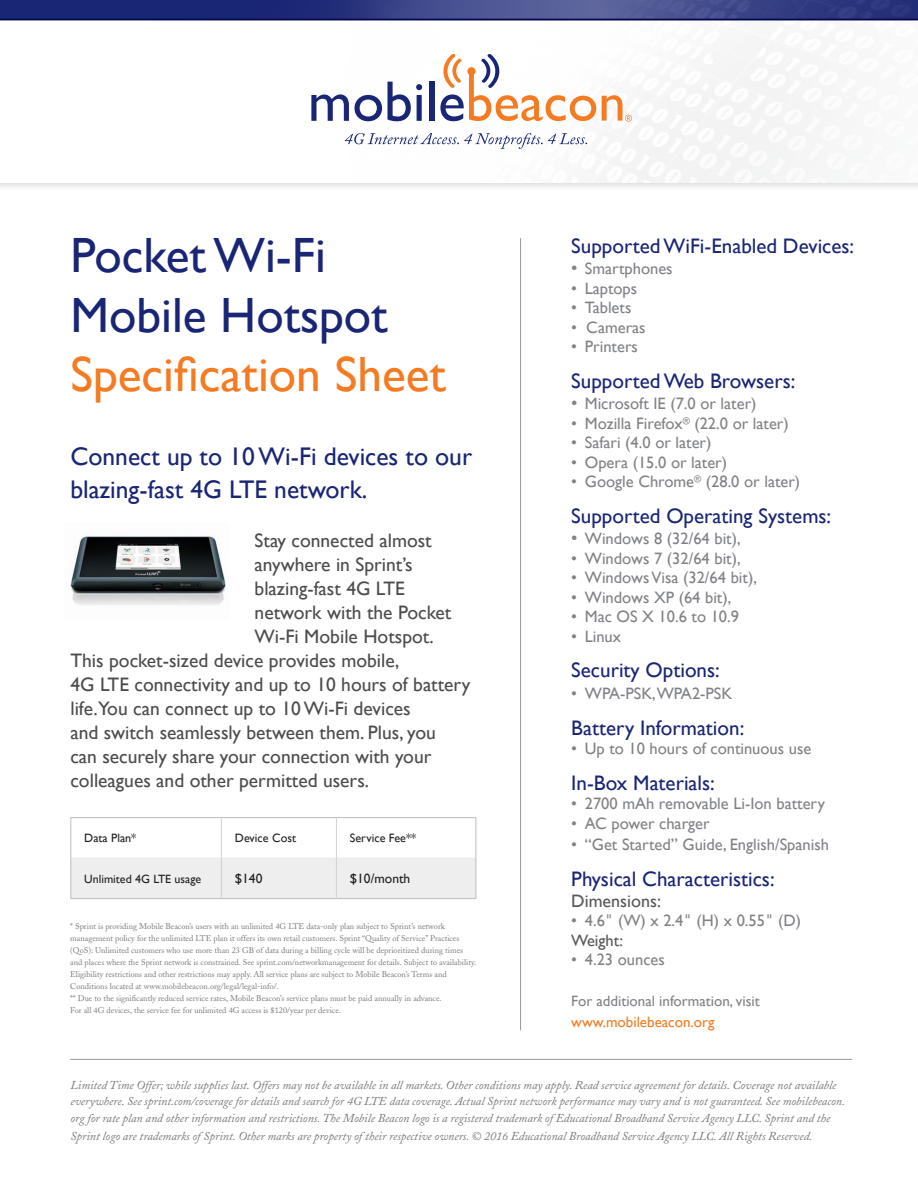
<style>
.page{position:relative;width:918px;height:1188px;background:#fff}
.page>*{position:absolute;margin:0;border:0;box-sizing:border-box;transform-origin:0 0}
.t1{font:49.5px/59.4px "Gill Sans";color:#192575}
.t2{font:25.5px/33px "Gill Sans";color:#192575}
.t3{font:21px "Gill Sans";color:#192575}
.t4{font:19.5px "Gill Sans";color:#4b4c4d}
.t5{font:18px "Gill Sans";color:#57585a}
.t6{font:16.5px "Gill Sans";color:#808285}
.t7{font:16.5px "Gill Sans";color:#57585a}
.t8{font:15px/21px "Gill Sans";color:#808285}
.t9{font:13.5px "Gill Sans";color:#231f20}
.t10{font:12.15px "Gill Sans";color:#231f20}
.t11{font:italic 12px/16.5px "Adobe Caslon";color:#76787b}
.t12{font:12px "Gill Sans";color:#231f20}
.t13{font:8.25px/12px "Adobe Caslon";color:#76787b}
.s1{color:#f47b21}
.s2{font-size:18px}
.s3{font-family:"Avenir"}
</style>
<div class="page">
<div style="left:0;top:0;width:918px;height:193px;background:#231f20;opacity:.2"></div>
<div style="left:0;top:0;width:918px;height:182px;background:#fff"></div>
<img style="left:97px;top:20px;width:821px;height:162px">
<svg style="left:0;top:0;width:918px;height:19px;background:#323c82"></svg>
<hr style="left:0;top:19px;width:918px;height:1px;background:#05074e">
<svg style="left:311px;top:82px;width:111px;height:39px"></svg>
<div style="left:429px;top:82px;width:5px;height:39px;background:#192575"></div>
<svg style="left:440px;top:54px;width:156px;height:67px"></svg>
<svg style="left:602px;top:95px;width:30px;height:27px"></svg>
<svg style="left:345px;top:133px;width:242px;height:16px"></svg>
<img style="left:70px;top:536px;width:157px;height:69px">
<div style="left:71px;top:858px;width:150px;height:41px;background:#eeeeef"></div>
<div style="left:222px;top:859px;width:254px;height:39px;background:#eeeeef"></div>
<hr style="left:71px;top:857px;width:150px;height:2px;background:#eeeeef">
<hr style="left:222px;top:857px;width:114px;height:2px;background:#eeeeef">
<hr style="left:337px;top:857px;width:139px;height:2px;background:#eeeeef">
<hr style="left:70px;top:817px;width:151px;height:1px;background:#bcbdc0">
<hr style="left:70px;top:818px;width:1px;height:40px;background:#bcbdc0">
<hr style="left:221px;top:817px;width:115px;height:1px;background:#bcbdc0">
<hr style="left:336px;top:817px;width:140px;height:1px;background:#bcbdc0">
<hr style="left:476px;top:818px;width:1px;height:40px;background:#bcbdc0">
<hr style="left:70px;top:858px;width:1px;height:40px;background:#bcbdc0">
<hr style="left:476px;top:858px;width:1px;height:40px;background:#bcbdc0">
<hr style="left:70px;top:898px;width:151px;height:1px;background:#bcbdc0">
<hr style="left:221px;top:898px;width:115px;height:1px;background:#bcbdc0">
<hr style="left:336px;top:898px;width:140px;height:1px;background:#bcbdc0">
<hr style="left:221px;top:818px;width:1px;height:40px;background:#d1d2d4">
<hr style="left:336px;top:818px;width:1px;height:40px;background:#d1d2d4">
<hr style="left:221px;top:858px;width:1px;height:40px;background:#d1d2d4">
<hr style="left:336px;top:858px;width:1px;height:40px;background:#d1d2d4">
<hr style="left:70px;top:1059px;width:782px;height:1px;background:#97999c">
<hr style="left:520px;top:238px;width:1px;height:792px;background:#97999c">
<p class="t1" style="left:70px;top:225px;width:377px">Pocket Wi-Fi<br>Mobile Hotspot<br><span class="s1">Specification Sheet</span></p>
<p class="t3" style="left:571px;top:233px;width:284px">Supported WiFi-Enabled Devices:</p>
<p class="t6" style="left:571px;top:259px;width:103px"><span class="s2">•</span> Smartphones</p>
<p class="t6" style="left:571px;top:278px;width:67px">• Laptops</p>
<p class="t6" style="left:571px;top:298px;width:62px">• Tablets</p>
<p class="t6" style="left:571px;top:317px;width:76px">• Cameras</p>
<p class="t6" style="left:571px;top:337px;width:68px">• Printers</p>
<p class="t3" style="left:571px;top:368px;width:226px">Supported Web Browsers:</p>
<p class="t6" style="left:571px;top:394px;width:187px"><span class="s2">•</span> Microsoft IE (7.0 or later)</p>
<p class="t6" style="left:571px;top:414px;width:219px">• Mozilla Firefox<sup>®</sup> (22.0 or later)</p>
<p class="t6" style="left:571px;top:433px;width:142px">• Safari (4.0 or later)</p>
<p class="t6" style="left:571px;top:453px;width:157px">• Opera (15.0 or later)</p>
<p class="t6" style="left:571px;top:472px;width:230px">• Google Chrome<sup>®</sup> (28.0 or later)</p>
<p class="t3" style="left:571px;top:504px;width:261px">Supported Operating Systems:</p>
<p class="t6" style="left:571px;top:529px;width:171px"><span class="s2">•</span> Windows 8 (32/64 bit),</p>
<p class="t6" style="left:571px;top:548px;width:171px">• Windows 7 (32/64 bit),</p>
<p class="t6" style="left:571px;top:568px;width:187px">• Windows Visa (32/64 bit),</p>
<p class="t6" style="left:571px;top:587px;width:162px">• Windows XP (64 bit),</p>
<p class="t6" style="left:571px;top:607px;width:169px">• Mac OS X 10.6 to 10.9</p>
<p class="t6" style="left:571px;top:626px;width:51px">• Linux</p>
<p class="t3" style="left:571px;top:658px;width:150px">Security Options:</p>
<p class="t6" style="left:571px;top:684px;width:163px">• WPA-PSK,WPA2-PSK</p>
<p class="t3" style="left:571px;top:715px;width:174px">Battery Information:</p>
<p class="t6" style="left:571px;top:739px;width:241px">• Up to 10 hours of continuous use</p>
<p class="t3" style="left:571px;top:770px;width:145px">In-Box Materials:</p>
<p class="t6" style="left:571px;top:794px;width:255px">• 2700 mAh removable Li-Ion battery</p>
<p class="t6" style="left:571px;top:814px;width:140px">• AC power charger</p>
<p class="t6" style="left:571px;top:835px;width:259px">• “Get Started” Guide, English/Spanish</p>
<p class="t3" style="left:571px;top:866px;width:205px">Physical Characteristics:</p>
<p class="t5" style="left:571px;top:890px;width:91px">Dimensions:</p>
<p class="t6" style="left:571px;top:911px;width:231px">• 4.6<span class="s3">"</span> (W) x 2.4<span class="s3">"</span> (H) x 0.55<span class="s3">"</span> (D)</p>
<p class="t7" style="left:571px;top:930px;width:53px">Weight:</p>
<p class="t6" style="left:571px;top:950px;width:95px">• 4.23 ounces</p>
<p class="t2" style="left:70px;top:440px;width:403px">Connect up to 10 Wi-Fi devices to our blazing-fast 4G LTE network.</p>
<p class="t4" style="left:255px;top:529px;width:179px">Stay connected almost</p>
<p class="t4" style="left:255px;top:553px;width:160px">anywhere in Sprint’s</p>
<p class="t4" style="left:255px;top:577px;width:152px">blazing-fast 4G LTE</p>
<p class="t4" style="left:255px;top:601px;width:198px">network with the Pocket</p>
<p class="t4" style="left:255px;top:625px;width:181px">Wi-Fi Mobile Hotspot.</p>
<p class="t4" style="left:70px;top:649px;width:331px">This pocket-sized device provides mobile,</p>
<p class="t4" style="left:70px;top:673px;width:402px">4G LTE connectivity and up to 10 hours of battery</p>
<p class="t4" style="left:70px;top:697px;width:342px">life.You can connect up to 10 Wi-Fi devices</p>
<p class="t4" style="left:70px;top:721px;width:367px">and switch seamlessly between them. Plus, you</p>
<p class="t4" style="left:70px;top:745px;width:363px">can securely share your connection with your</p>
<p class="t4" style="left:70px;top:769px;width:300px">colleagues and other permitted users.</p>
<p class="t10" style="left:84px;top:831px;width:54px">Data Plan*</p>
<p class="t10" style="left:235px;top:831px;width:63px">Device Cost</p>
<p class="t10" style="left:350px;top:831px;width:68px">Service Fee**</p>
<p class="t12" style="left:84px;top:872px;width:118px">Unlimited 4G LTE usage</p>
<p class="t9" style="left:235px;top:871px;width:29px">$140</p>
<p class="t9" style="left:350px;top:871px;width:62px">$10/month</p>
<p class="t13" style="left:70px;top:920px;width:407px">* Sprint is providing Mobile Beacon’s users with an unlimited 4G LTE data-only plan subject to Sprint’s network management policy for the unlimited LTE plan it offers its own retail customers. Sprint “Quality of Service” Practices (QoS): Unlimited customers who use more than 23 GB of data during a billing cycle will be deprioritized during times and places where the Sprint network is constrained. See sprint.com/networkmanagement for details. Subject to availability.<br>Eligibility restrictions and other restrictions may apply. All service plans are subject to Mobile Beacon’s Terms and Conditions located at www.mobilebeacon.org/legal/legal-info/.</p>
<p class="t13" style="left:70px;top:992px;width:373px">** Due to the significantly reduced service rates, Mobile Beacon’s service plans must be paid annually in advance.</p>
<p class="t13" style="left:70px;top:1004px;width:272px">For all 4G devices, the service fee for unlimited 4G access is $120/year per device.</p>
<p class="t8" style="left:571px;top:990px;width:190px">For additional information, visit <span class="s1">www.mobilebeacon.org</span></p>
<p class="t11" style="left:70px;top:1077px;width:776px">Limited Time Offer; while supplies last. Offers may not be available in all markets. Other conditions may apply. Read service agreement for details. Coverage not available everywhere. See sprint.com/coverage for details and search for 4G LTE data coverage. Actual Sprint network performance may vary and is not guaranteed. See mobilebeacon. org for rate plan and other information and restrictions. The Mobile Beacon logo is a registered trademark of Educational Broadband Service Agency LLC. Sprint and the</p>
<p class="t11" style="left:70px;top:1128px;width:743px">Sprint logo are trademarks of Sprint. Other marks are property of their respective owners. © 2016 Educational Broadband Service Agency LLC. All Rights Reserved.</p>
</div>
